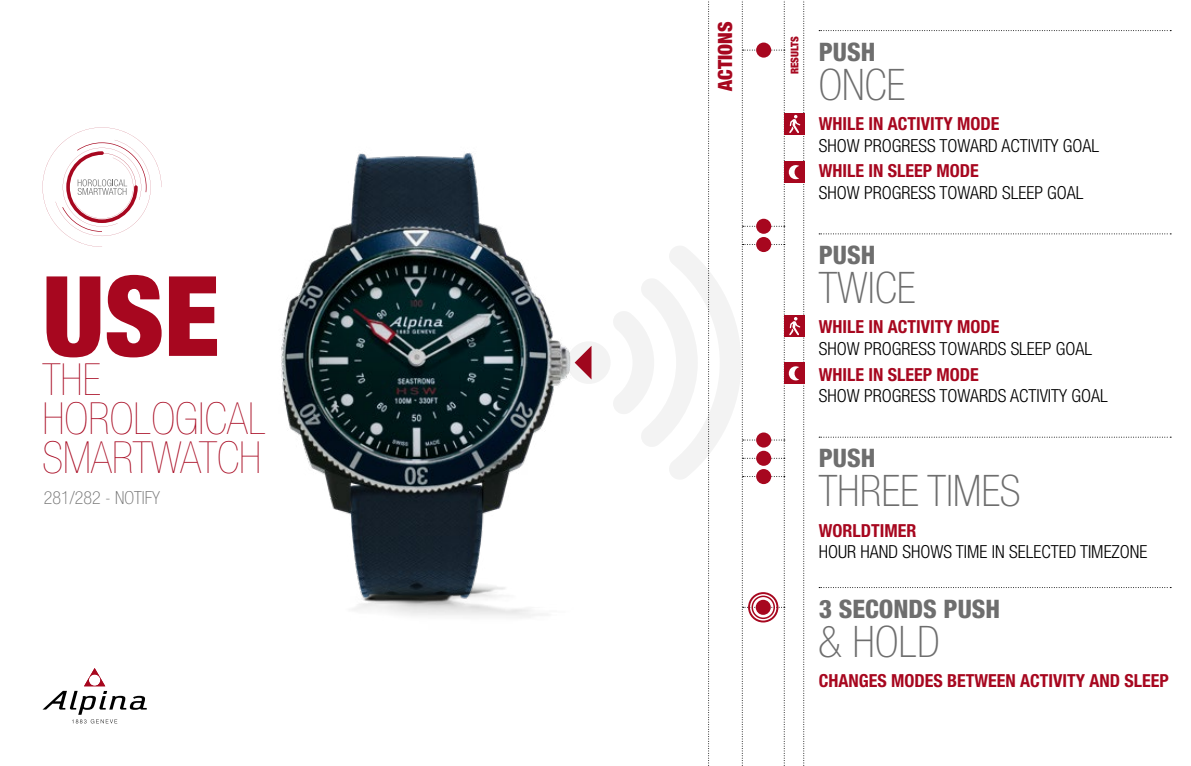
<style>
.page{position:relative;width:1191px;height:766px;background:#fff}
.page>*{position:absolute;margin:0;border:0;box-sizing:border-box;transform-origin:0 0}
.t1{font:900 condensed 111.15px "Helvetica Neue LT Pro";color:#a7071f}
.t2{font:200 condensed 44.25px/39px "Helvetica Neue LT Pro";color:#a7071f}
.t3{font:100 condensed 43.5px "Helvetica Neue LT Pro";color:#6e6e6e}
.t4{font:800 condensed 25.5px "Helvetica Neue LT Pro";color:#6e6e6e}
.t5{font:900 condensed 19.65px "Helvetica Neue LT Pro";color:#a7071f}
.t6{font:300 condensed 18px "Helvetica Neue LT Pro";color:#000}
.t7{font:700 condensed 18px "Helvetica Neue LT Pro";color:#a7071f}
.t8{font:100 condensed 18px "Helvetica Neue LT Pro";color:#6e6e6e}
.t9{font:900 condensed 10.65px "Helvetica Neue LT Pro";color:#a7071f}
</style>
<div class="page">
<svg style="left:595px;top:244px;width:146px;height:236px"></svg>
<svg style="left:819px;top:30px;width:352px;height:1px"></svg>
<svg style="left:819px;top:233px;width:352px;height:1px"></svg>
<svg style="left:819px;top:436px;width:352px;height:1px"></svg>
<svg style="left:819px;top:587px;width:352px;height:1px"></svg>
<svg style="left:708px;top:1px;width:1px;height:765px"></svg>
<svg style="left:742px;top:1px;width:62px;height:765px"></svg>
<div style="left:755px;top:599px;width:15px;height:15px;background:#a7071f;border-radius:50%"></div>
<div style="left:751px;top:595px;width:24px;height:24px;border:2px solid #a7071f;border-radius:50%"></div>
<div style="left:748px;top:592px;width:30px;height:30px;border:2px solid #a7071f;border-radius:50%"></div>
<svg style="left:43px;top:127px;width:118px;height:120px"></svg>
<svg style="left:43px;top:668px;width:104px;height:55px"></svg>
<img style="left:281px;top:152px;width:314px;height:382px">
<img style="left:352px;top:534px;width:191px;height:83px">
<h1 class="t1" style="left:43px;top:248px;width:179px">USE</h1>
<h2 class="t2" style="left:43px;top:359px;width:225px">THE<br>HOROLOGICAL<br>SMARTWATCH</h2>
<p class="t8" style="left:44px;top:488px;width:118px">281/282 - NOTIFY</p>
<p class="t5" style="left:713px;top:91px;width:70px;rotate:-90deg">ACTIONS</p>
<p class="t9" style="left:788px;top:74px;width:39px;rotate:-90deg">RESULTS</p>
<h3 class="t4" style="left:818px;top:36px;width:58px">PUSH</h3>
<h3 class="t3" style="left:818px;top:61px;width:88px">ONCE</h3>
<p class="t7" style="left:818px;top:113px;width:182px">WHILE IN ACTIVITY MODE</p>
<p class="t6" style="left:818px;top:135px;width:282px">SHOW PROGRESS TOWARD ACTIVITY GOAL</p>
<p class="t7" style="left:818px;top:160px;width:161px">WHILE IN SLEEP MODE</p>
<p class="t6" style="left:818px;top:182px;width:266px">SHOW PROGRESS TOWARD SLEEP GOAL</p>
<h3 class="t4" style="left:818px;top:239px;width:58px">PUSH</h3>
<h3 class="t3" style="left:818px;top:264px;width:98px">TWICE</h3>
<p class="t7" style="left:818px;top:316px;width:182px">WHILE IN ACTIVITY MODE</p>
<p class="t6" style="left:818px;top:338px;width:275px">SHOW PROGRESS TOWARDS SLEEP GOAL</p>
<p class="t7" style="left:818px;top:363px;width:161px">WHILE IN SLEEP MODE</p>
<p class="t6" style="left:818px;top:385px;width:291px">SHOW PROGRESS TOWARDS ACTIVITY GOAL</p>
<h3 class="t4" style="left:818px;top:442px;width:58px">PUSH</h3>
<h3 class="t3" style="left:818px;top:467px;width:204px">THREE TIMES</h3>
<p class="t7" style="left:818px;top:519px;width:99px">WORLDTIMER</p>
<p class="t6" style="left:818px;top:541px;width:330px">HOUR HAND SHOWS TIME IN SELECTED TIMEZONE</p>
<h3 class="t4" style="left:818px;top:592px;width:183px">3 SECONDS PUSH</h3>
<h3 class="t3" style="left:818px;top:617px;width:122px">&amp; HOLD</h3>
<p class="t7" style="left:818px;top:669px;width:351px">CHANGES MODES BETWEEN ACTIVITY AND SLEEP</p>
</div>
